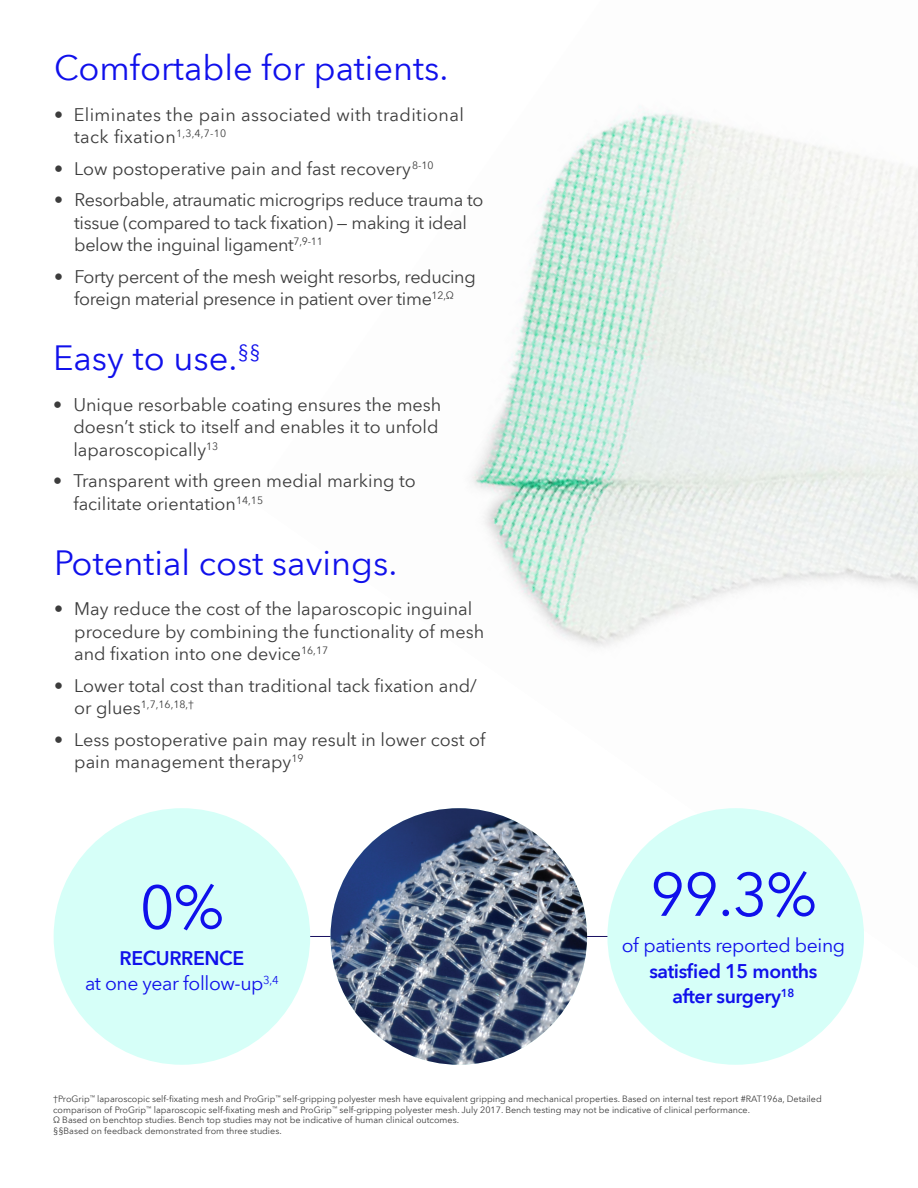
<style>
.page{position:relative;width:918px;height:1188px;background:#fff}
.page>*{position:absolute;margin:0;border:0;box-sizing:border-box;transform-origin:0 0}
.Subhead_3_large{font:60.6px "Avenir Next World";color:#1010eb}
.Subhead_3_large-2{font:34.5px "Avenir Next World";color:#1010eb}
.Subhead_3_large-3{font:600 19.35px/25.5px "Avenir Next World";letter-spacing:-.02em;color:#1010eb;text-align:center}
.Subhead_3_large-4{font:19.35px/25.5px "Avenir Next World";letter-spacing:-.02em;color:#1010eb;text-align:center}
.t1{font:18px/22.5px "Avenir Next World";color:#3c3c3c}
.t2{font:18px/22.5px "Avenir Next World";letter-spacing:-.02em;color:#3c3c3c}
.t3{font:18px/22.5px "Avenir Next World";letter-spacing:.02em;color:#3c3c3c}
.t4{font:10.5px "Avenir Next World";color:#3c3c3c}
.Body-use_130__leadin{font:9px/10.5px "Avenir Next World";color:#3c3c3c}
.s1{font-size:18px}
.s2{font-weight:600}
.s3{font-weight:400}
</style>
<div class="page">
<img style="left:268px;top:106px;width:650px;height:862px">
<hr style="left:251px;top:936px;width:404px;height:1px;background:#170f5f">
<div style="left:54px;top:808px;width:256px;height:257px;background:#d6fff8;border-radius:50%"></div>
<img style="left:331px;top:808px;width:256px;height:257px;border-radius:128px">
<div style="left:607px;top:808px;width:257px;height:257px;background:#d6fff8;border-radius:50%"></div>
<p class="Subhead_3_large-2" style="left:54px;top:40px;width:396px">Comfortable for patients.</p>
<p class="t3" style="left:74px;top:103px;width:391px;text-indent:-20px">• Eliminates the pain associated with traditional tack fixation<sup>1,3,4,7-10</sup></p>
<p class="t1" style="left:54px;top:157px;width:381px">• Low postoperative pain and fast recovery<sup>8-10</sup></p>
<p class="t2" style="left:74px;top:189px;width:411px;text-indent:-20px">• Resorbable, atraumatic microgrips reduce trauma to tissue (compared to tack fixation) — making it ideal below the inguinal ligament<sup>7,9-11</sup></p>
<p class="t2" style="left:54px;top:265px;width:423px;text-align:center">• Forty percent of the mesh weight resorbs, reducing foreign material presence in patient over time<sup>12,Ω</sup></p>
<p class="Subhead_3_large-2" style="left:53px;top:330px;width:209px">Easy to use.<sup>§§</sup></p>
<p class="t1" style="left:73px;top:393px;width:370px;text-indent:-20px">• Unique resorbable coating ensures the mesh doesn’t stick to itself and enables it to unfold laparoscopically<sup>13</sup></p>
<p class="t1" style="left:73px;top:470px;width:344px;text-indent:-20px">• Transparent with green medial marking to facilitate orientation<sup>14,15</sup></p>
<p class="Subhead_3_large-2" style="left:54px;top:535px;width:345px">Potential cost savings.</p>
<p class="t1" style="left:74px;top:598px;width:412px;text-indent:-20px">• May reduce the cost of the laparoscopic inguinal procedure by combining the functionality of mesh and fixation into one device<sup>16,17</sup></p>
<p class="t1" style="left:54px;top:674px;width:424px">• Lower total cost than traditional tack fixation and/</p>
<p class="t4" style="left:74px;top:696px;width:121px"><span class="s1">or glues</span>1,7,16,18,†</p>
<p class="t1" style="left:74px;top:728px;width:413px;text-indent:-20px">• Less postoperative pain may result in lower cost of pain management therapy<sup>19</sup></p>
<p class="Subhead_3_large" style="left:140px;top:859px;width:86px">0%</p>
<p class="Subhead_3_large-4" style="left:85px;top:946px;width:195px"><span class="s2">RECURRENCE<br></span>at one year follow-up<sup>3,4</sup></p>
<p class="Subhead_3_large" style="left:650px;top:846px;width:168px">99.3%</p>
<p class="Subhead_3_large-3" style="left:622px;top:933px;width:225px"><span class="s3">of patients reported being </span>satisfied 15 months<br>after surgery<sup>18</sup></p>
<p class="Body-use_130__leadin" style="left:53px;top:1094px;width:770px">†ProGrip<sup>™</sup> laparoscopic self-fixating mesh and ProGrip<sup>™</sup> self-gripping polyester mesh have equivalent gripping and mechanical properties. Based on internal test report #RAT196a, Detailed comparison of ProGrip<sup>™</sup> laparoscopic self-fixating mesh and ProGrip<sup>™</sup> self-gripping polyester mesh. July 2017. Bench testing may not be indicative of clinical performance.</p>
<p class="Body-use_130__leadin" style="left:53px;top:1115px;width:407px">Ω Based on benchtop studies. Bench top studies may not be indicative of human clinical outcomes.</p>
<p class="Body-use_130__leadin" style="left:53px;top:1125px;width:230px">§§Based on feedback demonstrated from three studies.</p>
</div>
